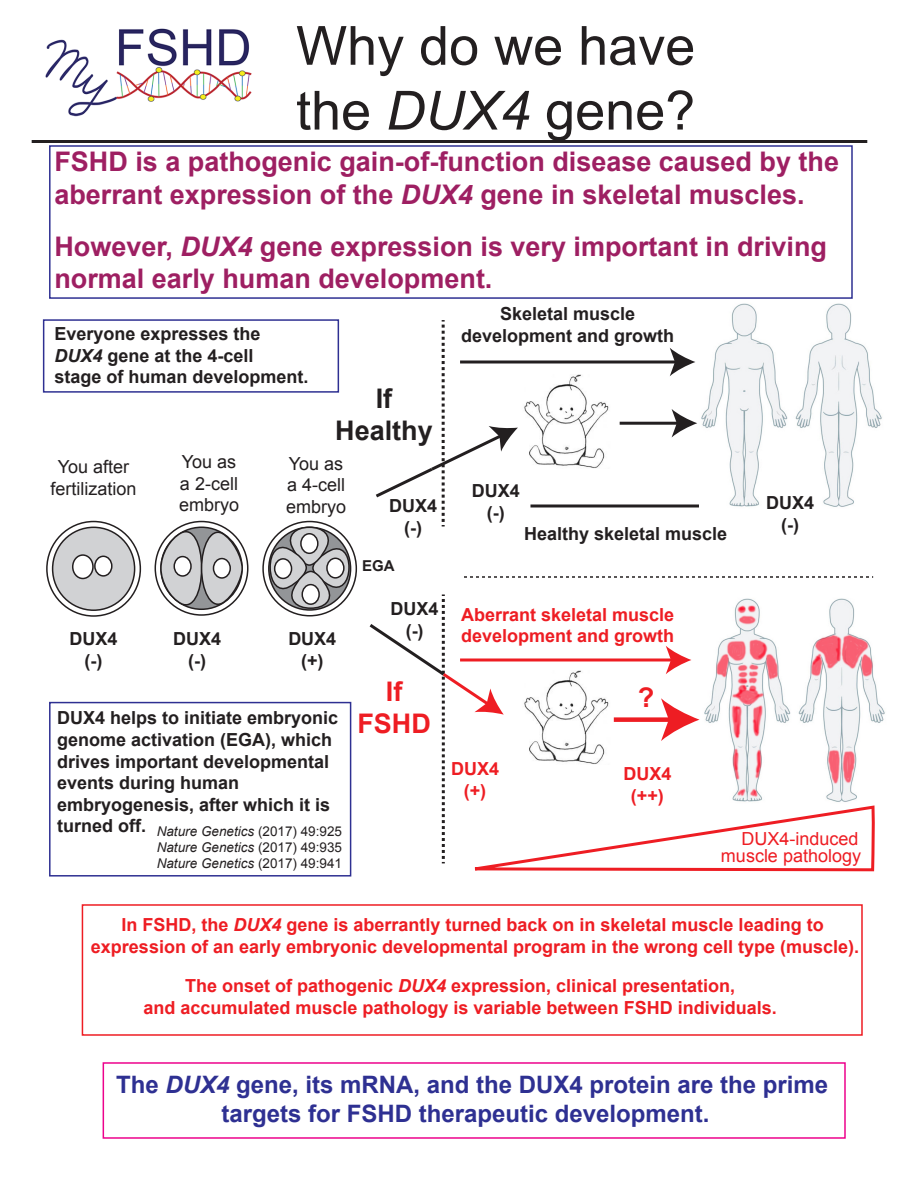
<style>
.page{position:relative;width:918px;height:1188px;background:#fff}
.page>*{position:absolute;margin:0;border:0;box-sizing:border-box;transform-origin:0 0}
.t1{font:54px/64.8px "Arial";color:#231f20}
.t2{font:700 27px/32.4px "Arial";color:#9e1f62}
.t3{font:700 27px/32.4px "Arial";color:#231f20;text-align:center}
.t4{font:700 27px/32.4px "Arial";color:#ee1d23;text-align:center}
.t5{font:700 24px/28.8px "Arial";color:#2e3092;text-align:center}
.t6{font:700 18px/21.6px "Arial";color:#ee1d23;text-align:center}
.t7{font:700 18px/21.6px "Arial";color:#231f20;text-align:center}
.t8{font:18px/21.6px "Arial";color:#231f20}
.t9{font:18px "Arial";color:#ee1d23}
.t10{font:700 15px "Arial";color:#231f20}
.t11{font:italic 13.5px/16.2px "Arial";color:#231f20;text-align:justify}
.s1{font-style:italic}
.s2{font-style:normal}
</style>
<div class="page">
<img style="left:45px;top:28px;width:207px;height:89px">
<hr style="left:32px;top:140px;width:835px;height:3px;background:#231f20">
<hr style="left:530px;top:504px;width:191px;height:3px;background:#231f20">
<img style="left:524px;top:374px;width:85px;height:94px">
<div style="left:53px;top:527px;width:82px;height:83px;background:#d1d2d4;border-radius:50%"></div>
<div style="left:52px;top:527px;width:83px;height:84px;border:2px solid #231f20;border-radius:50%"></div>
<div style="left:46px;top:521px;width:95px;height:96px;border:2px solid #231f20;border-radius:50%"></div>
<div style="left:73px;top:555px;width:20px;height:23px;background:#fff;border-radius:50%"></div>
<div style="left:72px;top:554px;width:22px;height:25px;border:2px solid #231f20;border-radius:50%"></div>
<div style="left:95px;top:556px;width:17px;height:20px;background:#fff;border-radius:50%"></div>
<div style="left:94px;top:556px;width:19px;height:21px;border:2px solid #231f20;border-radius:50%"></div>
<div style="left:155px;top:521px;width:94px;height:95px;border:2px solid #231f20;border-radius:50%"></div>
<svg style="left:159px;top:525px;width:85px;height:84px"></svg>
<div style="left:213px;top:559px;width:17px;height:19px;background:#fff;border-radius:50%"></div>
<div style="left:213px;top:558px;width:18px;height:21px;border:2px solid #231f20;border-radius:50%"></div>
<div style="left:262px;top:521px;width:95px;height:96px;border:2px solid #231f20;border-radius:50%"></div>
<svg style="left:270px;top:526px;width:81px;height:84px"></svg>
<div style="left:301px;top:534px;width:17px;height:19px;background:#fff;border-radius:50%"></div>
<div style="left:300px;top:533px;width:19px;height:21px;border:2px solid #231f20;border-radius:50%"></div>
<div style="left:327px;top:558px;width:17px;height:20px;background:#fff;border-radius:50%"></div>
<div style="left:326px;top:558px;width:19px;height:21px;border:2px solid #231f20;border-radius:50%"></div>
<div style="left:302px;top:585px;width:17px;height:19px;background:#fff;border-radius:50%"></div>
<div style="left:301px;top:584px;width:19px;height:21px;border:2px solid #231f20;border-radius:50%"></div>
<div style="left:275px;top:559px;width:17px;height:19px;background:#fff;border-radius:50%"></div>
<div style="left:274px;top:558px;width:18px;height:21px;border:2px solid #231f20;border-radius:50%"></div>
<svg style="left:375px;top:320px;width:143px;height:206px"></svg>
<hr style="left:620px;top:422px;width:59px;height:3px;background:#231f20">
<svg style="left:672px;top:409px;width:25px;height:28px"></svg>
<svg style="left:464px;top:576px;width:409px;height:2px"></svg>
<hr style="left:460px;top:361px;width:217px;height:3px;background:#231f20">
<svg style="left:670px;top:348px;width:25px;height:28px"></svg>
<svg style="left:369px;top:594px;width:506px;height:278px"></svg>
<img style="left:699px;top:303px;width:183px;height:204px">
<img style="left:702px;top:598px;width:183px;height:206px">
<div style="left:43px;top:319px;width:296px;height:74px;border:2px solid #2e3092"></div>
<div style="left:49px;top:702px;width:302px;height:175px;border:2px solid #2e3092"></div>
<div style="left:82px;top:904px;width:781px;height:132px;border:2px solid #ee1d23"></div>
<div style="left:49px;top:145px;width:804px;height:154px;border:2px solid #2e3092"></div>
<div style="left:103px;top:1062px;width:743px;height:77px;border:2px solid #ed028c"></div>
<h1 class="t1" style="left:296px;top:14px;width:401px">Why do we have the <span class="s1">DUX4</span> gene?</h1>
<h2 class="t2" style="left:54px;top:147px;width:786px">FSHD is a pathogenic gain-of-function disease caused by the aberrant expression of the <span class="s1">DUX4</span> gene in skeletal muscles.</h2>
<h2 class="t2" style="left:54px;top:231px;width:774px">However, <span class="s1">DUX4</span> gene expression is very important in driving normal early human development.</h2>
<p class="t7" style="left:54px;top:324px;width:256px;text-align:left">Everyone expresses the<br><span class="s1">DUX4</span> gene at the 4-cell<br>stage of human development.</p>
<h2 class="t3" style="left:335px;top:383px;width:99px">If<br>Healthy</h2>
<p class="t8" style="left:51px;top:456px;width:88px;text-align:center">You after fertilization</p>
<p class="t8" style="left:179px;top:451px;width:62px">You as a 2-cell embryo</p>
<p class="t8" style="left:286px;top:453px;width:62px">You as a 4-cell embryo</p>
<p class="t7" style="left:70px;top:629px;width:50px">DUX4 (-)</p>
<p class="t7" style="left:173px;top:629px;width:50px">DUX4 (-)</p>
<p class="t7" style="left:288px;top:629px;width:50px">DUX4 (+)</p>
<p class="t7" style="left:57px;top:708px;width:283px;text-align:left">DUX4 helps to initiate embryonic genome activation (EGA), which drives important developmental events during human embryogenesis, after which it is turned off.</p>
<p class="t11" style="left:157px;top:823px;width:187px">Nature Genetics <span class="s2">(2017) 49:925<br></span>Nature Genetics <span class="s2">(2017) 49:935<br></span>Nature Genetics <span class="s2">(2017) 49:941</span></p>
<p class="t7" style="left:389px;top:496px;width:50px">DUX4 (-)</p>
<p class="t10" style="left:362px;top:556px;width:34px">EGA</p>
<p class="t7" style="left:391px;top:598px;width:50px">DUX4 (-)</p>
<h2 class="t4" style="left:357px;top:676px;width:75px">If<br>FSHD</h2>
<p class="t7" style="left:461px;top:304px;width:215px">Skeletal muscle development and growth</p>
<p class="t7" style="left:472px;top:481px;width:50px">DUX4 (-)</p>
<p class="t7" style="left:524px;top:523px;width:205px">Healthy skeletal muscle</p>
<p class="t7" style="left:766px;top:493px;width:50px">DUX4 (-)</p>
<p class="t6" style="left:461px;top:604px;width:215px;text-align:left">Aberrant skeletal muscle development and growth</p>
<p class="t6" style="left:451px;top:759px;width:50px">DUX4 (+)</p>
<h2 class="t4" style="left:638px;top:682px;width:18px">?</h2>
<p class="t6" style="left:623px;top:763px;width:50px">DUX4 (++)</p>
<p class="t9" style="left:742px;top:827px;width:119px">DUX4-induced</p>
<p class="t9" style="left:721px;top:844px;width:142px">muscle pathology</p>
<p class="t6" style="left:91px;top:914px;width:770px">In FSHD, the <span class="s1">DUX4</span> gene is aberrantly turned back on in skeletal muscle leading to expression of an early embryonic developmental program in the wrong cell type (muscle).</p>
<p class="t6" style="left:144px;top:976px;width:635px">The onset of pathogenic <span class="s1">DUX4</span> expression, clinical presentation,<br>and accumulated muscle pathology is variable between FSHD individuals.</p>
<h3 class="t5" style="left:116px;top:1071px;width:714px">The <span class="s1">DUX4</span> gene, its mRNA, and the DUX4 protein are the prime targets for FSHD therapeutic development.</h3>
</div>
